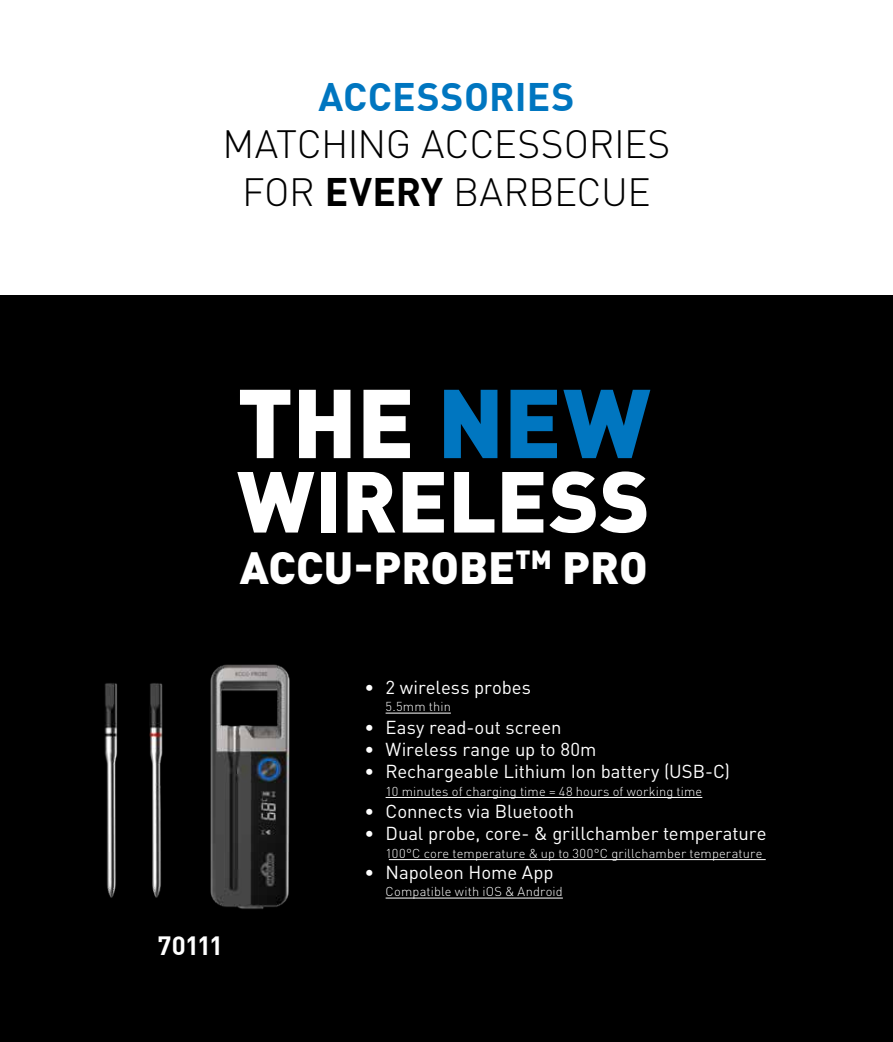
<style>
.page{position:relative;width:893px;height:1042px;background:#fff}
.page>*{position:absolute;margin:0;border:0;box-sizing:border-box;transform-origin:0 0}
.t1{font:900 96px "DINOT";letter-spacing:-.01em;color:#fff}
.t2{font:900 85.05px "DINOT";letter-spacing:-.005em;color:#fff}
.t3{font:900 44.7px "DINOT";color:#fff}
.t4{font:300 39px/47.1px "DINOT";letter-spacing:-.01em;color:#000;text-align:center}
.t5{font:700 39px "DINOT";letter-spacing:.005em;color:#0076c0}
.t6{font:700 25.95px "DINOT";letter-spacing:-.05em;color:#fff}
.t7{font:18.6px "DINOT";letter-spacing:-.005em;color:#fff}
.t8{font:300 12.75px "DINOT";letter-spacing:.01em;color:#fff}
.s1{font-weight:700}
.s2{color:#0076c0}
</style>
<div class="page">
<div style="left:0;top:295px;width:893px;height:747px;background:#000"></div>
<hr style="left:386px;top:713px;width:65px;height:1px;background:#fff">
<hr style="left:386px;top:797px;width:316px;height:1px;background:#fff">
<hr style="left:389px;top:859px;width:377px;height:1px;background:#fff">
<hr style="left:386px;top:898px;width:177px;height:1px;background:#fff">
<img style="left:104px;top:664px;width:186px;height:245px">
<h3 class="t5" style="left:318px;top:67px;width:258px">ACCESSORIES</h3>
<h3 class="t4" style="left:222px;top:118px;width:450px">MATCHING ACCESSORIES<br>FOR <span class="s1">EVERY</span> BARBECUE</h3>
<h1 class="t1" style="left:237px;top:358px;width:415px">THE <span class="s2">NEW</span></h1>
<h2 class="t2" style="left:237px;top:444px;width:414px">WIRELESS</h2>
<h3 class="t3" style="left:240px;top:537px;width:409px">ACCU-PROBE<sup>TM</sup> PRO</h3>
<h3 class="t6" style="left:158px;top:925px;width:67px">70111</h3>
<p class="t7" style="left:364px;top:674px;width:168px">• 2 wireless probes</p>
<p class="t8" style="left:386px;top:697px;width:67px">5.5mm thin</p>
<p class="t7" style="left:364px;top:714px;width:199px">• Easy read-out screen</p>
<p class="t7" style="left:364px;top:736px;width:233px">• Wireless range up to 80m</p>
<p class="t7" style="left:364px;top:758px;width:367px">• Rechargeable Lithium Ion battery (USB-C)</p>
<p class="t8" style="left:386px;top:781px;width:318px">10 minutes of charging time = 48 hours of working time</p>
<p class="t7" style="left:364px;top:798px;width:211px">• Connects via Bluetooth</p>
<p class="t7" style="left:364px;top:821px;width:404px">• Dual probe, core- &amp; grillchamber temperature</p>
<p class="t8" style="left:386px;top:843px;width:378px">100°C core temperature &amp; up to 300°C grillchamber temperature</p>
<p class="t7" style="left:364px;top:859px;width:191px">• Napoleon Home App</p>
<p class="t8" style="left:386px;top:882px;width:179px">Compatible with iOS &amp; Android</p>
</div>
